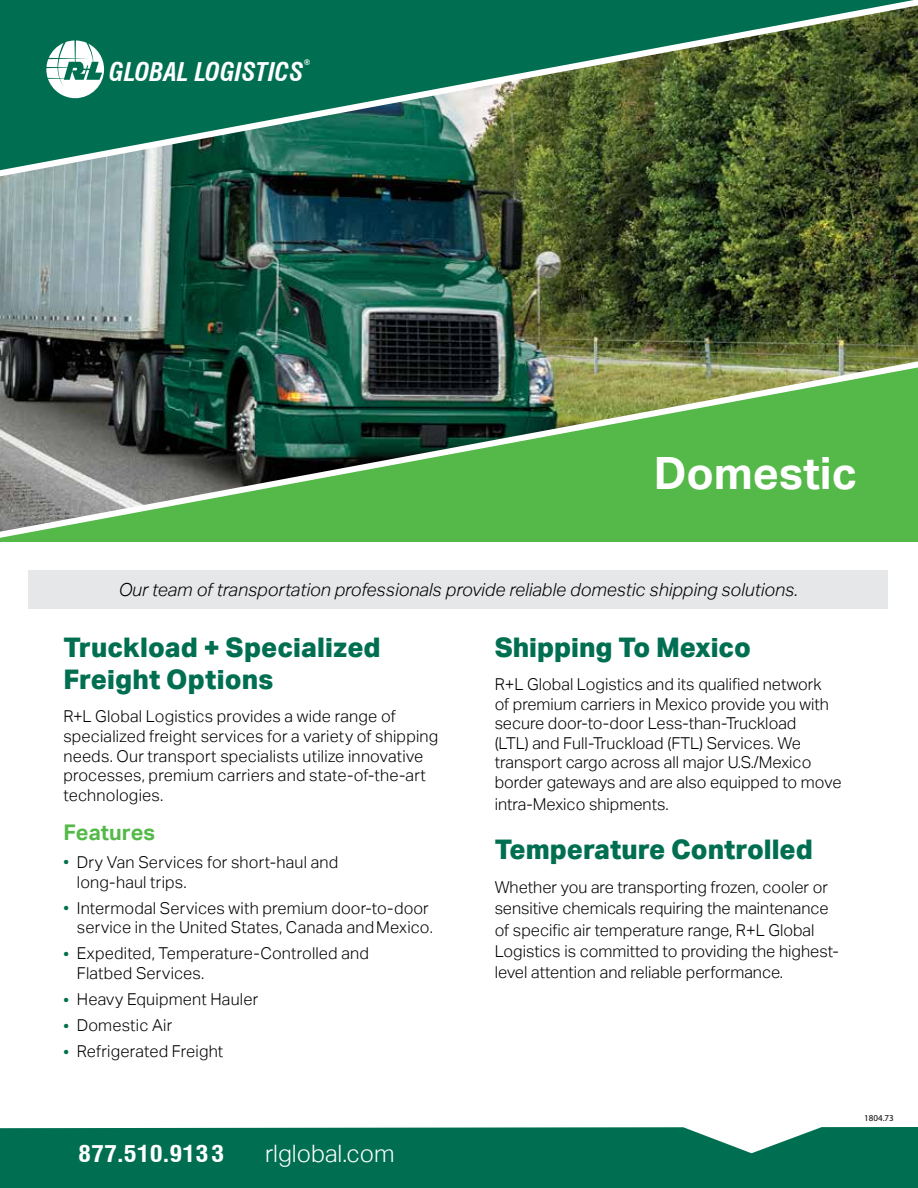
<style>
.page{position:relative;width:918px;height:1188px;background:#fff}
.page>*{position:absolute;margin:0;border:0;box-sizing:border-box;transform-origin:0 0}
.t1{font:700 44.55px "Aktiv Grotesk";color:#fff}
.t2{font:800 27px/32.4px "Aktiv Grotesk";color:#006f51}
.t3{font:italic 700 condensed 25.2px "Swiss 721 BT";color:#fff}
.t4{font:300 24px "Aktiv Grotesk";color:#fff}
.t5{font:700 condensed 22.5px "Swiss 721 BT";color:#fff;scale:1.16 1}
.t6{font:700 21.6px "Aktiv Grotesk";letter-spacing:.005em;color:#54b948}
.t7{font:italic 300 18px "Aktiv Grotesk";color:#000}
.t8{font:300 16.35px/19.6px "Aktiv Grotesk";color:#000}
.t9{font:9px "Myriad Pro";color:#000}
.t10{font:italic 700 condensed 7.95px "Swiss 721 BT";color:#fff}
.s1{color:#006f51}
</style>
<div class="page">
<img style="left:0;top:176px;width:918px;height:185px">
<hr style="left:0;top:538px;width:918px;height:4px;background:#54b948">
<div style="left:0;top:1127px;width:918px;height:61px;background:#006f51"></div>
<div style="left:28px;top:570px;width:860px;height:39px;background:#e6e7e8"></div>
<img style="left:0;top:361px;width:918px;height:177px">
<img style="left:0;top:0;width:918px;height:176px">
<p class="t10" style="left:304px;top:57px;width:8px">®</p>
<h3 class="t3" style="left:109px;top:56px;width:196px">GLOBAL LOGISTICS</h3>
<h1 class="t1" style="left:654px;top:448px;width:205px">Domestic</h1>
<p class="t7" style="left:119px;top:579px;width:681px">Our team of transportation professionals provide reliable domestic shipping solutions.</p>
<h2 class="t2" style="left:495px;top:631px;width:258px">Shipping To Mexico</h2>
<p class="t8" style="left:495px;top:674px;width:348px">R+L Global Logistics and its qualified network<br>of premium carriers in Mexico provide you with secure door-to-door Less-than-Truckload<br>(LTL) and Full-Truckload (FTL) Services. We transport cargo across all major U.S./Mexico border gateways and are also equipped to move</p>
<p class="t8" style="left:495px;top:794px;width:176px">intra-Mexico shipments.</p>
<h2 class="t2" style="left:495px;top:833px;width:320px">Temperature Controlled</h2>
<p class="t8" style="left:495px;top:877px;width:346px;line-height:21.1px">Whether you are transporting frozen, cooler or sensitive chemicals requiring the maintenance of specific air temperature range, R+L Global Logistics is committed to providing the highest&shy;level attention and reliable performance.</p>
<h2 class="t2" style="left:63px;top:631px;width:319px">Truckload + Specialized<br>Freight Options</h2>
<p class="t8" style="left:63px;top:707px;width:376px">R+L Global Logistics provides a wide range of specialized freight services for a variety of shipping needs. Our transport specialists utilize innovative processes, premium carriers and state-of-the-art technologies.</p>
<h3 class="t6" style="left:63px;top:820px;width:93px">Features</h3>
<p class="t8" style="left:77px;top:852px;width:263px;text-indent:-14px"><span class="s1">•</span> Dry Van Services for short-haul and long-haul trips.</p>
<p class="t8" style="left:63px;top:898px;width:371px;text-align:right"><span class="s1">•</span> Intermodal Services with premium door-to-door service in the United States, Canada and Mexico.</p>
<p class="t8" style="left:77px;top:944px;width:294px;text-indent:-14px"><span class="s1">•</span> Expedited, Temperature-Controlled and<br>Flatbed Services.</p>
<p class="t8" style="left:63px;top:990px;width:196px"><span class="s1">•</span> Heavy Equipment Hauler</p>
<p class="t8" style="left:63px;top:1016px;width:110px"><span class="s1">•</span> Domestic Air</p>
<p class="t8" style="left:63px;top:1042px;width:161px"><span class="s1">•</span> Refrigerated Freight</p>
<h3 class="t5" style="left:78px;top:1140px;width:127px">877.510.9133</h3>
<h3 class="t4" style="left:265px;top:1140px;width:131px">rlglobal.com</h3>
<p class="t9" style="left:864px;top:1112px;width:31px">1804.73</p>
</div>
